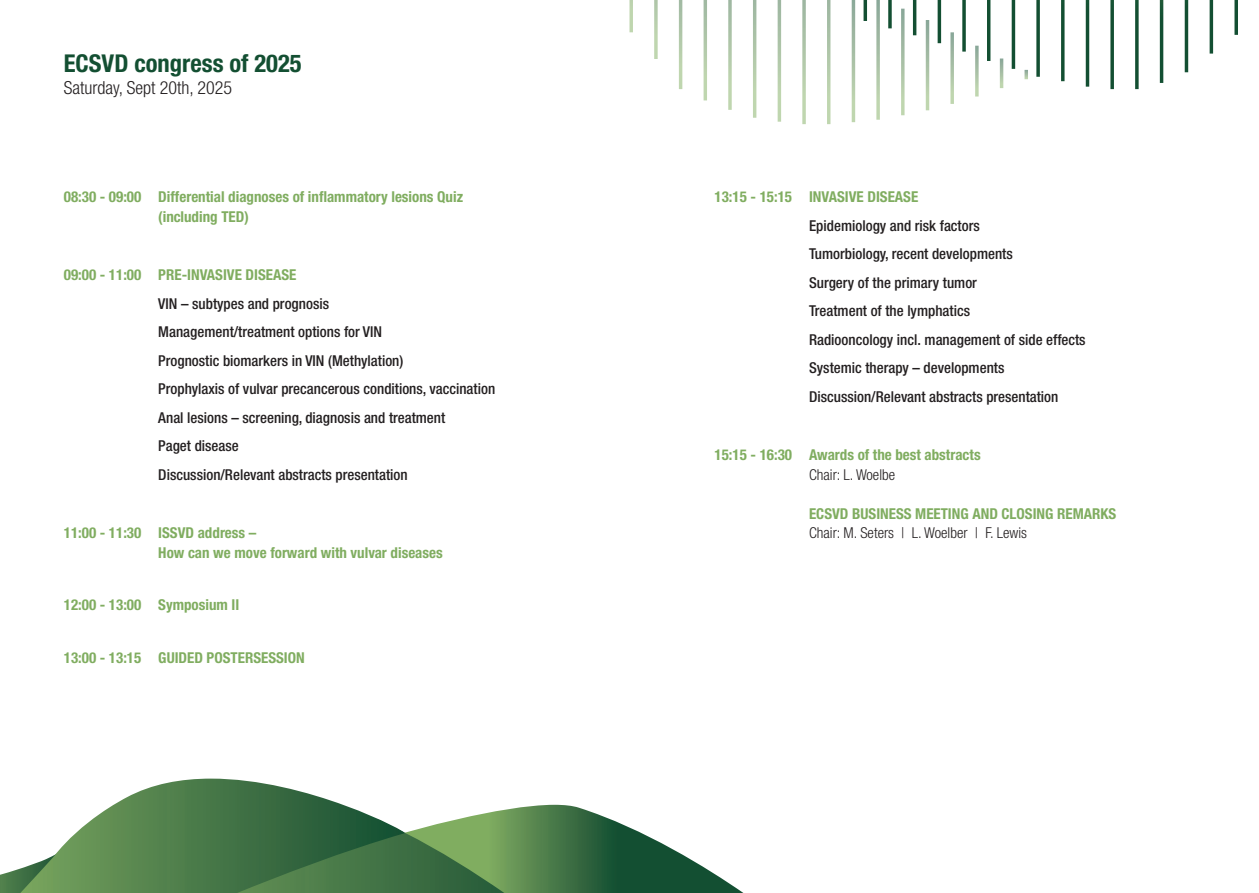
<style>
.page{position:relative;width:1259px;height:893px;background:#fff}
.page>*{position:absolute;margin:0;border:0;box-sizing:border-box;transform-origin:0 0}
.t1{font:700 condensed 24.6px "Helvetica Neue LT Pro";color:#134f32}
.t2{font:300 condensed 18px "Helvetica Neue LT Pro";color:#231f20}
.t3{font:500 condensed 15px/28.5px "Helvetica Neue LT Pro";color:#231f20}
.t4{font:700 condensed 15px/19.5px "Helvetica Neue LT Pro";color:#80ad60}
.t5{font:300 condensed 15px "Helvetica Neue LT Pro";color:#231f20}
</style>
<div class="page">
<svg style="left:0;top:779px;width:743px;height:114px"></svg>
<svg style="left:1159px;top:0;width:4px;height:83px"></svg>
<svg style="left:863px;top:0;width:4px;height:21px"></svg>
<svg style="left:937px;top:0;width:4px;height:43px"></svg>
<svg style="left:1011px;top:0;width:4px;height:69px"></svg>
<svg style="left:1036px;top:0;width:4px;height:77px"></svg>
<svg style="left:1085px;top:0;width:4px;height:87px"></svg>
<svg style="left:1110px;top:0;width:4px;height:89px"></svg>
<svg style="left:703px;top:0;width:4px;height:100px"></svg>
<svg style="left:728px;top:0;width:4px;height:110px"></svg>
<svg style="left:777px;top:0;width:4px;height:122px"></svg>
<svg style="left:802px;top:0;width:4px;height:124px"></svg>
<svg style="left:851px;top:0;width:4px;height:122px"></svg>
<svg style="left:876px;top:0;width:4px;height:120px"></svg>
<svg style="left:925px;top:20px;width:4px;height:90px"></svg>
<svg style="left:950px;top:32px;width:4px;height:72px"></svg>
<svg style="left:1024px;top:70px;width:4px;height:9px"></svg>
<svg style="left:1184px;top:0;width:4px;height:72px"></svg>
<svg style="left:1209px;top:0;width:4px;height:54px"></svg>
<svg style="left:1234px;top:0;width:4px;height:35px"></svg>
<svg style="left:629px;top:0;width:4px;height:32px"></svg>
<h1 class="t1" style="left:64px;top:48px;width:239px">ECSVD congress of 2025</h1>
<p class="t2" style="left:64px;top:77px;width:170px">Saturday, Sept 20th, 2025</p>
<p class="t4" style="left:158px;top:187px;width:306px;text-indent:-94px">08:30 - 09:00 Differential diagnoses of inflammatory lesions Quiz (including TED)</p>
<p class="t4" style="left:64px;top:265px;width:234px">09:00 - 11:00 PRE-INVASIVE DISEASE</p>
<p class="t3" style="left:158px;top:289px;width:338px">VIN – subtypes and prognosis<br>Management/treatment options for VIN<br>Prognostic biomarkers in VIN (Methylation)<br>Prophylaxis of vulvar precancerous conditions, vaccination Anal lesions – screening, diagnosis and treatment<br>Paget disease<br>Discussion/Relevant abstracts presentation</p>
<p class="t4" style="left:158px;top:523px;width:286px;text-indent:-94px">11:00 - 11:30 ISSVD address –<br>How can we move forward with vulvar diseases</p>
<p class="t4" style="left:64px;top:595px;width:177px">12:00 - 13:00 Symposium II</p>
<p class="t4" style="left:64px;top:647px;width:242px">13:00 - 13:15 GUIDED POSTERSESSION</p>
<p class="t4" style="left:714px;top:187px;width:205px">13:15 - 15:15 INVASIVE DISEASE</p>
<p class="t3" style="left:809px;top:211px;width:278px">Epidemiology and risk factors<br>Tumorbiology, recent developments<br>Surgery of the primary tumor<br>Treatment of the lymphatics<br>Radiooncology incl. management of side effects Systemic therapy – developments Discussion/Relevant abstracts presentation</p>
<p class="t4" style="left:714px;top:445px;width:268px">15:15 - 16:30 Awards of the best abstracts</p>
<p class="t5" style="left:809px;top:466px;width:88px">Chair: L. Woelbe</p>
<p class="t4" style="left:809px;top:503px;width:309px">ECSVD BUSINESS MEETING AND CLOSING REMARKS</p>
<p class="t5" style="left:809px;top:524px;width:219px">Chair: M. Seters | L. Woelber | F. Lewis</p>
</div>
